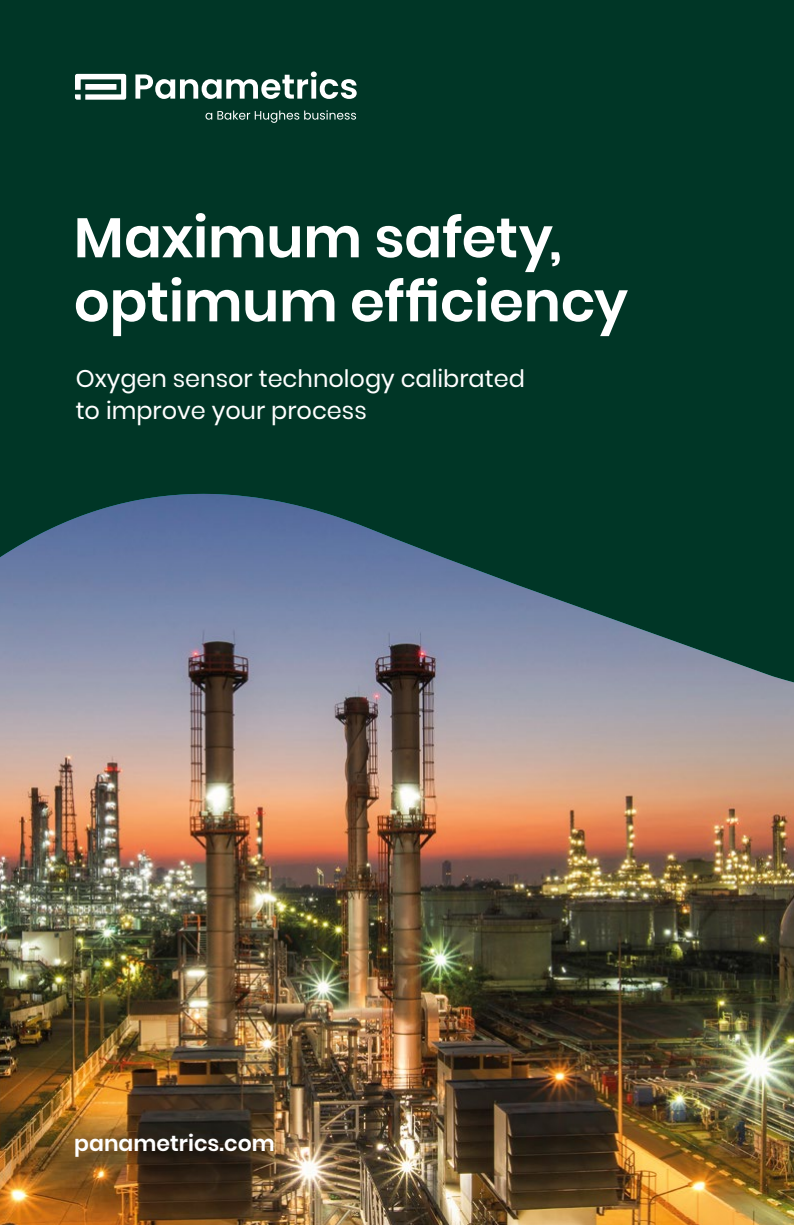
<style>
.page{position:relative;width:794px;height:1225px;background:#003626}
.page>*{position:absolute;margin:0;border:0;box-sizing:border-box;transform-origin:0 0}
.t1{font:600 56px/64px "Poppins";color:#fff}
.t2{font:24px/32px "Poppins";color:#fff}
.t3{font:600 22px "Poppins";color:#fff}
</style>
<div class="page">
<img style="left:0;top:493px;width:794px;height:732px">
<img style="left:0;top:494px;width:794px;height:188px">
<svg style="left:75px;top:74px;width:51px;height:26px"></svg>
<svg style="left:135px;top:71px;width:222px;height:28px"></svg>
<svg style="left:205px;top:110px;width:151px;height:13px"></svg>
<p class="t1" style="left:74px;top:206px;width:555px">Maximum safety, optimum efficiency</p>
<p class="t2" style="left:76px;top:362px;width:451px">Oxygen sensor technology calibrated to improve your process</p>
<p class="t3" style="left:74px;top:1131px;width:202px">panametrics.com</p>
</div>
